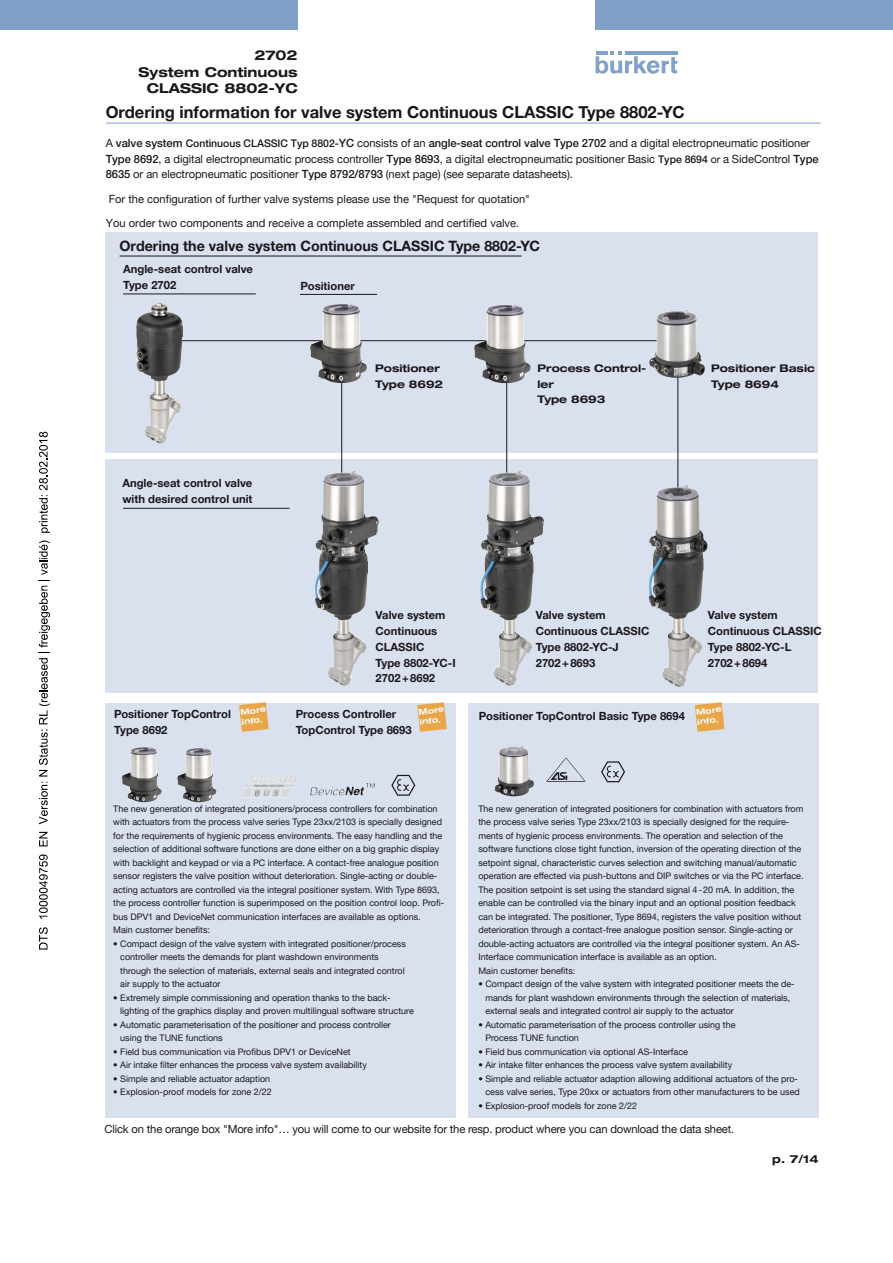
<style>
.page{position:relative;width:893px;height:1263px;background:#fff}
.page>*{position:absolute;margin:0;border:0;box-sizing:border-box;transform-origin:0 0}
.t1{font:700 16.5px "Helvetica Neue LTW1 G";color:#1a171c}
.t2{font:700 14.25px "Helvetica Neue LTW1 G";color:#1a171c}
.t3{font:700 expanded 13.5px/16.5px "Helvetica Neue LTW1 G";color:#1a171c;text-align:right}
.t4{font:11.25px/15.8px "Helvetica Neue LTW1 G";letter-spacing:-.005em;color:#1a171c}
.t5{font:700 11.25px/15.8px "Helvetica Neue LTW1 G";color:#1a171c}
.t6{font:700 expanded 11.25px "Helvetica Neue LTW1 G";color:#1a171c}
.t7{font:700 expanded 10.5px/15.8px "Helvetica Neue LTW1 G";color:#1a171c}
.t8{font:9px/13.5px "Helvetica Neue LTW1 G";color:#1a171c}
.t9{font:500 expanded 8.4px/10.1px "Akzidenz Grotesk BQ";color:#fff}
.s1{font-weight:500}
.s2{font-weight:500;font-size:10.5px}
.s3{font-size:10.5px}
</style>
<div class="page">
<svg style="left:596px;top:51px;width:81px;height:23px"></svg>
<hr style="left:625px;top:51px;width:52px;height:3px;background:#81a1c8">
<div style="left:0;top:0;width:298px;height:30px;background:#81a1c8"></div>
<div style="left:595px;top:0;width:298px;height:30px;background:#81a1c8"></div>
<div style="left:105px;top:232px;width:712px;height:221px;background:#dae1ee"></div>
<div style="left:105px;top:460px;width:712px;height:233px;background:#dae1ee"></div>
<hr style="left:106px;top:123px;width:715px;height:1px;background:#81a1c8">
<div style="left:105px;top:703px;width:351px;height:414px;background:#dae1ee"></div>
<div style="left:468px;top:703px;width:351px;height:414px;background:#dae1ee"></div>
<svg style="left:391px;top:774px;width:25px;height:22px"></svg>
<svg style="left:601px;top:761px;width:24px;height:22px"></svg>
<img style="left:345px;top:783px;width:30px;height:13px">
<img style="left:243px;top:775px;width:21px;height:23px">
<img style="left:546px;top:757px;width:40px;height:25px">
<img style="left:122px;top:746px;width:40px;height:56px">
<img style="left:177px;top:747px;width:39px;height:55px">
<img style="left:494px;top:746px;width:40px;height:50px">
<svg style="left:239px;top:702px;width:30px;height:30px"></svg>
<svg style="left:417px;top:702px;width:30px;height:30px"></svg>
<svg style="left:695px;top:702px;width:29px;height:30px"></svg>
<hr style="left:677px;top:346px;width:1px;height:210px;background:#1a171c">
<hr style="left:341px;top:346px;width:1px;height:210px;background:#1a171c">
<hr style="left:506px;top:346px;width:1px;height:210px;background:#1a171c">
<hr style="left:162px;top:340px;width:515px;height:1px;background:#1a171c">
<hr style="left:123px;top:294px;width:133px;height:1px;background:#1a171c">
<hr style="left:120px;top:256px;width:402px;height:1px;background:#1a171c">
<hr style="left:300px;top:294px;width:77px;height:1px;background:#1a171c">
<img style="left:649px;top:310px;width:56px;height:68px">
<img style="left:309px;top:303px;width:58px;height:80px">
<img style="left:473px;top:303px;width:58px;height:80px">
<img style="left:136px;top:303px;width:47px;height:141px">
<hr style="left:123px;top:508px;width:166px;height:1px;background:#1a171c">
<img style="left:315px;top:471px;width:54px;height:215px">
<img style="left:480px;top:471px;width:54px;height:215px">
<img style="left:649px;top:485px;width:54px;height:202px">
<svg style="left:39px;top:927px;width:9px;height:22px"></svg>
<svg style="left:39px;top:854px;width:9px;height:65px"></svg>
<svg style="left:39px;top:832px;width:9px;height:14px"></svg>
<svg style="left:39px;top:782px;width:9px;height:42px"></svg>
<svg style="left:39px;top:540px;width:11px;height:236px"></svg>
<svg style="left:39px;top:432px;width:11px;height:101px"></svg>
<h3 class="t3" style="left:139px;top:47px;width:160px">2702<br>System Continuous<br>CLASSIC 8802-YC</h3>
<h1 class="t1" style="left:106px;top:102px;width:580px">Ordering information for valve system Continuous CLASSIC Type 8802-YC</h1>
<p class="t4" style="left:106px;top:135px;width:714px">A <span class="s1">valve system</span> <span class="s2">Continuous CLASSIC Typ 8802-</span><span class="s1">YC</span> consists of an <span class="s1">angle-seat control valve Type 2702</span> and a digital electropneumatic positioner<br><span class="s1">Type 8692</span>, a digital electropneumatic process controller <span class="s1">Type 8693</span>, a digital electropneumatic positioner Basic <span class="s2">Type 8694</span> <span class="s3">or</span> a SideControl <span class="s1">Type<br>8635</span> or an electropneumatic positioner <span class="s1">Type 8792/8793</span> (next page) (see separate datasheets).</p>
<p class="t4" style="left:106px;top:186px;width:426px;line-height:24.3px">For the configuration of further valve systems please use the "Request for quotation"<br>You order two components and receive a complete assembled and certified valve.</p>
<h2 class="t2" style="left:120px;top:237px;width:422px">Ordering the valve system Continuous CLASSIC Type 8802-YC</h2>
<p class="t5" style="left:301px;top:278px;width:56px">Positioner</p>
<p class="t5" style="left:123px;top:261px;width:131px">Angle-seat control valve<br>Type 2702</p>
<p class="t5" style="left:122px;top:475px;width:132px">Angle-seat control valve with desired control unit</p>
<p class="t7" style="left:375px;top:360px;width:69px">Positioner<br>Type 8692</p>
<p class="t7" style="left:537px;top:360px;width:110px">Process Control&shy;ler<br>Type 8693</p>
<p class="t7" style="left:711px;top:360px;width:105px">Positioner Basic<br>Type 8694</p>
<p class="t5" style="left:376px;top:607px;width:82px">Valve system<br>Continuous<br>CLASSIC<br>Type 8802-YC-I<br>2702+8692</p>
<p class="t5" style="left:536px;top:607px;width:115px">Valve system<br>Continuous CLASSIC<br>Type 8802-YC-J<br>2702+8693</p>
<p class="t5" style="left:708px;top:607px;width:115px">Valve system<br>Continuous CLASSIC<br>Type 8802-YC-L<br>2702+8694</p>
<p class="t9" style="left:240px;top:707px;width:27px;rotate:-6deg">More info.</p>
<p class="t9" style="left:418px;top:707px;width:27px;rotate:-6deg">More info.</p>
<p class="t9" style="left:696px;top:707px;width:27px;rotate:-6deg">More info.</p>
<p class="t5" style="left:114px;top:706px;width:118px">Positioner TopControl<br>Type 8692</p>
<p class="t5" style="left:296px;top:706px;width:117px">Process Controller<br>TopControl Type 8693</p>
<p class="t5" style="left:479px;top:707px;width:208px">Positioner TopControl Basic Type 8694</p>
<p class="t8" style="left:113px;top:802px;width:333px">The new generation of integrated positioners/process controllers for combination with actuators from the process valve series Type 23xx/2103 is specially designed for the requirements of hygienic process environments. The easy handling and the selection of additional software functions are done either on a big graphic display with backlight and keypad or via a PC interface. A contact-free analogue position sensor registers the valve position without deterioration. Single-acting or double&shy;acting actuators are controlled via the integral positioner system. With Type 8693, the process controller function is superimposed on the position control loop. Profi&shy;bus DPV1 and DeviceNet communication interfaces are available as options.<br>Main customer benefits:</p>
<p class="t8" style="left:120px;top:937px;width:287px;text-indent:-7px">• Compact design of the valve system with integrated positioner/process controller meets the demands for plant washdown environments through the selection of materials, external seals and integrated control air supply to the actuator</p>
<p class="t8" style="left:120px;top:991px;width:295px;text-indent:-7px">• Extremely simple commissioning and operation thanks to the back&shy;lighting of the graphics display and proven multilingual software structure</p>
<p class="t8" style="left:120px;top:1018px;width:272px;text-indent:-7px">• Automatic parameterisation of the positioner and process controller using the TUNE functions</p>
<p class="t8" style="left:113px;top:1045px;width:239px">• Field bus communication via Profibus DPV1 or DeviceNet</p>
<p class="t8" style="left:113px;top:1058px;width:255px">• Air intake filter enhances the process valve system availability</p>
<p class="t8" style="left:113px;top:1072px;width:159px">• Simple and reliable actuator adaption</p>
<p class="t8" style="left:113px;top:1085px;width:160px">• Explosion-proof models for zone 2/22</p>
<p class="t8" style="left:478px;top:802px;width:327px">The new generation of integrated positioners for combination with actuators from the process valve series Type 23xx/2103 is specially designed for the require&shy;ments of hygienic process environments. The operation and selection of the software functions close tight function, inversion of the operating direction of the setpoint signal, characteristic curves selection and switching manual/automatic operation are effected via push-buttons and DIP switches or via the PC interface.<br>The position setpoint is set using the standard signal 4-20 mA. In addition, the enable can be controlled via the binary input and an optional position feedback can be integrated. The positioner, Type 8694, registers the valve position without deterioration through a contact-free analogue position sensor. Single-acting or double-acting actuators are controlled via the integral positioner system. An AS-Interface communication interface is available as an option.<br>Main customer benefits:</p>
<p class="t8" style="left:485px;top:977px;width:311px;text-indent:-7px">• Compact design of the valve system with integrated positioner meets the de&shy;mands for plant washdown environments through the selection of materials, external seals and integrated control air supply to the actuator</p>
<p class="t8" style="left:485px;top:1018px;width:252px;text-indent:-7px">• Automatic parameterisation of the process controller using the<br>Process TUNE function</p>
<p class="t8" style="left:478px;top:1045px;width:211px">• Field bus communication via optional AS-Interface</p>
<p class="t8" style="left:478px;top:1058px;width:255px">• Air intake filter enhances the process valve system availability</p>
<p class="t8" style="left:478px;top:1072px;width:323px;text-align:right">• Simple and reliable actuator adaption allowing additional actuators of the pro&shy;cess valve series, Type 20xx or actuators from other manufacturers to be used</p>
<p class="t8" style="left:478px;top:1099px;width:160px">• Explosion-proof models for zone 2/22</p>
<p class="t4" style="left:104px;top:1121px;width:631px">Click on the orange box "More info"… you will come to our website for the resp. product where you can download the data sheet.</p>
<p class="t6" style="left:772px;top:1151px;width:48px">p. 7/14</p>
</div>
